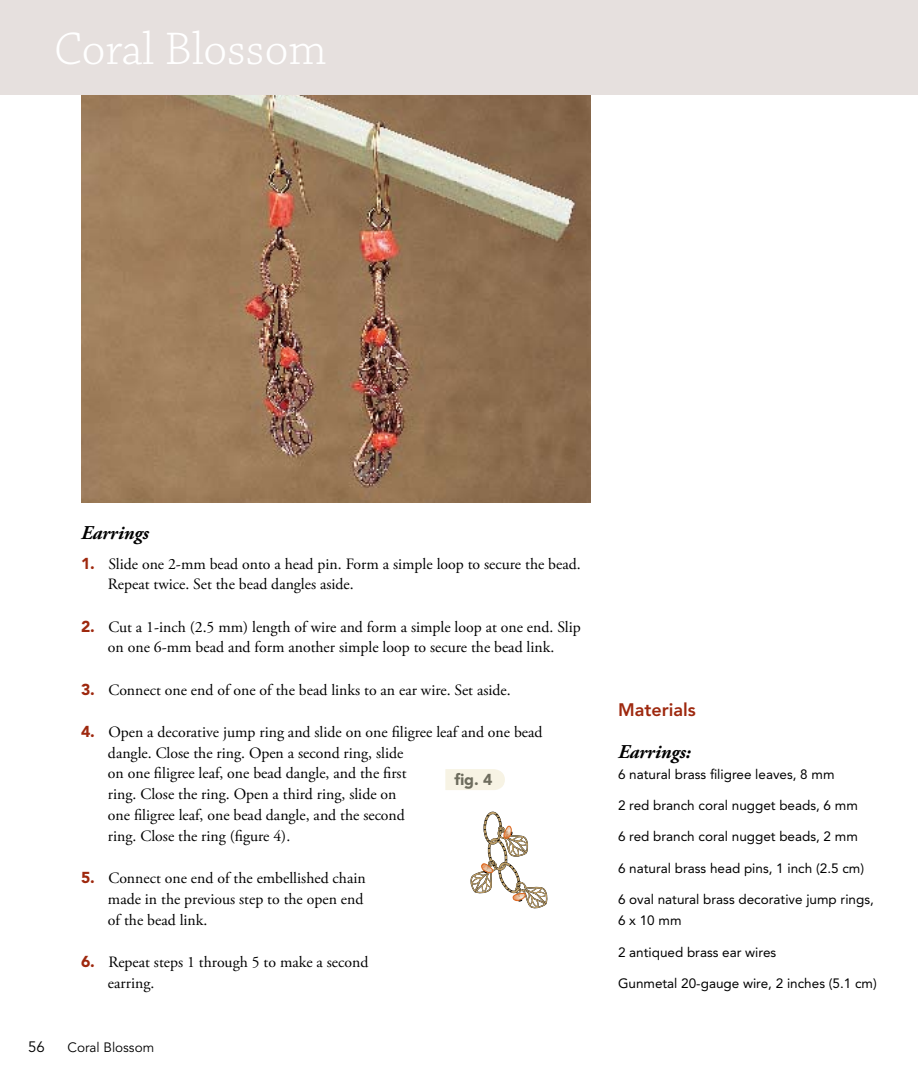
<style>
.page{position:relative;width:918px;height:1080px;background:#fff}
.page>*{position:absolute;margin:0;border:0;box-sizing:border-box;transform-origin:0 0}
.t1{font:300 48px "Chaparral Pro";color:#fff}
.t2{font:italic 700 19.5px "Adobe Garamond Pro";color:#000}
.t3{font:800 18px "Avenir LT Std";color:#9e280e}
.t4{font:15.75px/21px "Adobe Garamond Pro";color:#000}
.t5{font:900 15.75px "Avenir LT Std";color:#6e6d5e}
.t6{font:15px "Avenir LT Std";color:#000}
.t7{font:13.5px/21px "Avenir LT Std";color:#000}
.t8{font:13.5px "Avenir LT Std";color:#000}
.s1{font-family:"Avenir LT Std";font-weight:900;color:#9e280e}
</style>
<div class="page">
<img style="left:81px;top:95px;width:509px;height:407px">
<div style="left:484px;top:812px;width:18px;height:32px;border:2px solid #bc9e69;border-radius:50%"></div>
<svg style="left:470px;top:814px;width:78px;height:95px"></svg>
<svg style="left:445px;top:769px;width:60px;height:21px"></svg>
<div style="left:0;top:0;width:918px;height:95px;background:#e6e0de"></div>
<h1 class="t1" style="left:54px;top:23px;width:274px">Coral Blossom</h1>
<p class="t2" style="left:81px;top:522px;width:69px">Earrings</p>
<p class="t4" style="left:108px;top:554px;width:474px;text-indent:-27px"><span class="s1">1.</span> Slide one 2-mm bead onto a head pin. Form a simple loop to secure the bead.<br>Repeat twice. Set the bead dangles aside.</p>
<p class="t4" style="left:81px;top:617px;width:501px;text-align:center"><span class="s1">2.</span> Cut a 1-inch (2.5 mm) length of wire and form a simple loop at one end. Slip on one 6-mm bead and form another simple loop to secure the bead link.</p>
<p class="t4" style="left:81px;top:680px;width:431px"><span class="s1">3.</span> Connect one end of one of the bead links to an ear wire. Set aside.</p>
<p class="t4" style="left:108px;top:722px;width:436px;text-indent:-27px"><span class="s1">4.</span> Open a decorative jump ring and slide on one filigree leaf and one bead dangle. Close the ring. Open a second ring, slide<br>on one filigree leaf, one bead dangle, and the first<br>ring. Close the ring. Open a third ring, slide on<br>one filigree leaf, one bead dangle, and the second<br>ring. Close the ring (figure 4).</p>
<p class="t4" style="left:108px;top:869px;width:259px;text-indent:-27px"><span class="s1">5.</span> Connect one end of the embellished chain made in the previous step to the open end of the bead link.</p>
<p class="t4" style="left:108px;top:953px;width:262px;text-indent:-27px"><span class="s1">6.</span> Repeat steps 1 through 5 to make a second earring.</p>
<p class="t5" style="left:454px;top:770px;width:40px">fig. 4</p>
<p class="t6" style="left:28px;top:1038px;width:18px">56</p>
<p class="t8" style="left:68px;top:1039px;width:88px">Coral Blossom</p>
<p class="t3" style="left:618px;top:699px;width:79px">Materials</p>
<p class="t2" style="left:618px;top:740px;width:74px">Earrings:</p>
<p class="t7" style="left:618px;top:763px;width:218px">6 natural brass filigree leaves, 8 mm</p>
<p class="t7" style="left:618px;top:795px;width:241px">2 red branch coral nugget beads, 6 mm</p>
<p class="t7" style="left:618px;top:826px;width:241px">6 red branch coral nugget beads, 2 mm</p>
<p class="t7" style="left:618px;top:858px;width:248px">6 natural brass head pins, 1 inch (2.5 cm)</p>
<p class="t7" style="left:618px;top:889px;width:257px">6 oval natural brass decorative jump rings,<br>6 x 10 mm</p>
<p class="t7" style="left:618px;top:942px;width:160px">2 antiqued brass ear wires</p>
<p class="t7" style="left:618px;top:973px;width:260px">Gunmetal 20-gauge wire, 2 inches (5.1 cm)</p>
</div>
